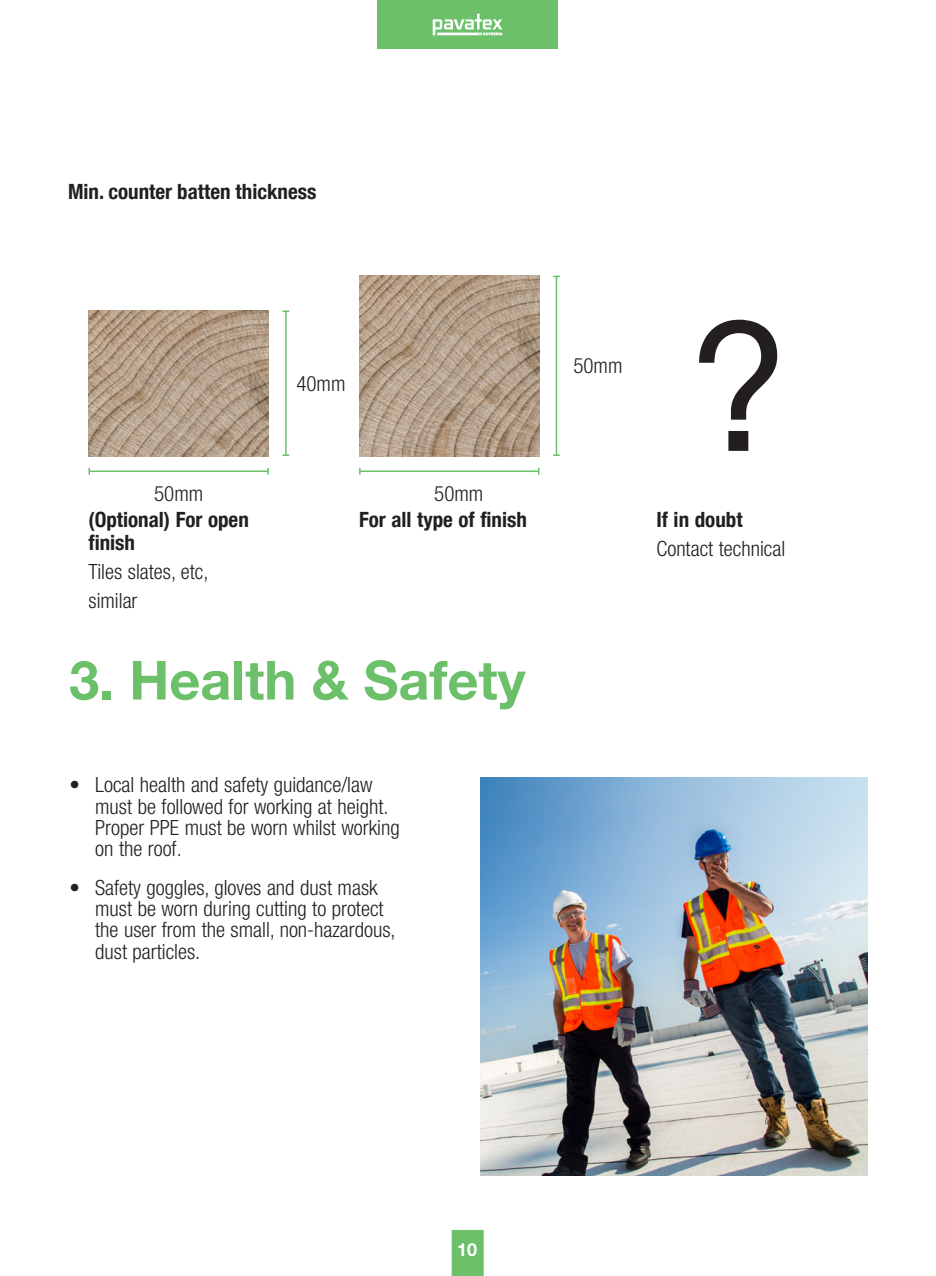
<style>
.page{position:relative;width:936px;height:1276px;background:#fff}
.page>*{position:absolute;margin:0;border:0;box-sizing:border-box;transform-origin:0 0}
.t1{font:700 54px "Helvetica Neue LT Std";color:#6bc069}
.t2{font:300 condensed 21px/21.3px "Helvetica Neue LT Com";color:#231f20}
.t3{font:700 condensed 21px/23.1px "Helvetica Neue LT Com";color:#231f20}
.t4{font:700 18px "Helvetica Neue LT Std";color:#fff}
.t5{font:15.3px "Helvetica Neue LT Com";color:#231f20}
</style>
<div class="page">
<div style="left:377px;top:0;width:181px;height:49px;background:#6bc069"></div>
<svg style="left:452px;top:1230px;width:31px;height:46px"></svg>
<svg style="left:432px;top:14px;width:70px;height:21px"></svg>
<svg style="left:699px;top:320px;width:78px;height:131px"></svg>
<img style="left:88px;top:310px;width:181px;height:147px">
<img style="left:359px;top:276px;width:180px;height:181px">
<hr style="left:89px;top:470px;width:179px;height:2px;background:#6bc069">
<hr style="left:360px;top:470px;width:178px;height:2px;background:#6bc069">
<hr style="left:555px;top:276px;width:2px;height:179px;background:#6bc069">
<svg style="left:553px;top:454px;width:7px;height:2px"></svg>
<hr style="left:285px;top:311px;width:2px;height:144px;background:#6bc069">
<svg style="left:282px;top:310px;width:7px;height:2px"></svg>
<svg style="left:282px;top:454px;width:7px;height:2px"></svg>
<img style="left:480px;top:777px;width:387px;height:398px">
<p class="t3" style="left:68px;top:180px;width:250px">Min. counter batten thickness</p>
<p class="t2" style="left:296px;top:373px;width:51px">40mm</p>
<p class="t2" style="left:154px;top:482px;width:51px">50mm</p>
<p class="t2" style="left:434px;top:482px;width:51px">50mm</p>
<p class="t2" style="left:573px;top:355px;width:51px">50mm</p>
<p class="t3" style="left:88px;top:508px;width:162px">(Optional) For open finish</p>
<p class="t2" style="left:88px;top:557px;width:121px;line-height:29.1px">Tiles slates, etc, similar</p>
<p class="t3" style="left:359px;top:508px;width:169px">For all type of finish</p>
<p class="t3" style="left:656px;top:508px;width:88px">If in doubt</p>
<p class="t2" style="left:656px;top:538px;width:130px">Contact technical</p>
<p class="t5" style="left:146px;top:514px;width:45px">50mm</p>
<p class="t5" style="left:423px;top:514px;width:45px">50mm</p>
<p class="t5" style="left:711px;top:509px;width:70px">if in doubt</p>
<h1 class="t1" style="left:69px;top:647px;width:458px">3. Health &amp; Safety</h1>
<p class="t2" style="left:95px;top:774px;width:306px;text-indent:-26px">• Local health and safety guidance/law must be followed for working at height.<br>Proper PPE must be worn whilst working on the roof.</p>
<p class="t2" style="left:95px;top:876px;width:302px;text-indent:-26px">• Safety goggles, gloves and dust mask must be worn during cutting to protect the user from the small, non-hazardous, dust particles.</p>
<p class="t4" style="left:457px;top:1238px;width:22px">10</p>
</div>
